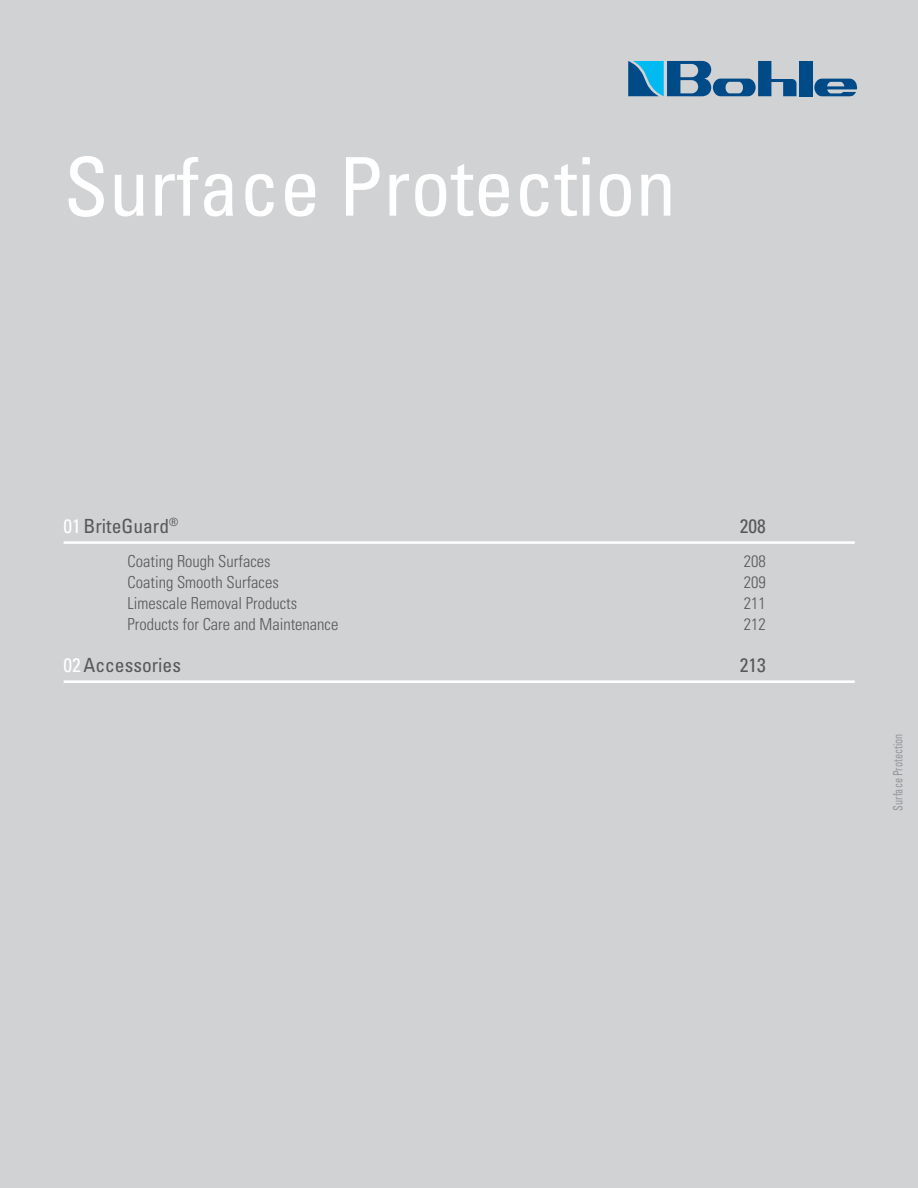
<style>
.page{position:relative;width:918px;height:1188px;background:#fff}
.page>*{position:absolute;margin:0;border:0;box-sizing:border-box;transform-origin:0 0}
.t1{font:condensed 81px "Univers";color:#fff}
.t2{font:condensed 19.5px "Univers";color:#57585a}
.t3{font:300 condensed 16.5px "Univers";color:#57585a}
.t4{font:condensed 12.75px "Univers";color:#939598;scale:.8 1}
.s1{color:#fff}
</style>
<div class="page">
<div style="left:0;top:0;width:917px;height:1188px;background:#d1d2d4"></div>
<hr style="left:64px;top:541px;width:790px;height:3px;background:#fff">
<hr style="left:64px;top:680px;width:790px;height:3px;background:#fff">
<div style="left:799px;top:61px;width:13px;height:35px;background:#004b87"></div>
<svg style="left:814px;top:79px;width:42px;height:17px"></svg>
<svg style="left:628px;top:61px;width:168px;height:35px"></svg>
<h1 class="t1" style="left:64px;top:136px;width:614px">Surface Protection</h1>
<p class="t2" style="left:64px;top:513px;width:116px"><span class="s1">01</span>BriteGuard<sup>®</sup></p>
<p class="t2" style="left:739px;top:513px;width:27px">208</p>
<p class="t3" style="left:127px;top:551px;width:144px">Coating Rough Surfaces</p>
<p class="t3" style="left:743px;top:551px;width:23px">208</p>
<p class="t3" style="left:127px;top:572px;width:153px">Coating Smooth Surfaces</p>
<p class="t3" style="left:743px;top:572px;width:23px">209</p>
<p class="t3" style="left:127px;top:593px;width:171px">Limescale Removal Products</p>
<p class="t3" style="left:743px;top:593px;width:23px">211</p>
<p class="t3" style="left:127px;top:614px;width:212px">Products for Care and Maintenance</p>
<p class="t3" style="left:743px;top:614px;width:23px">212</p>
<p class="t2" style="left:64px;top:652px;width:119px"><span class="s1">02</span>Accessories</p>
<p class="t2" style="left:739px;top:652px;width:27px">213</p>
<p class="t4" style="left:889px;top:810px;width:98px;rotate:-90deg">Surface Protection</p>
</div>
